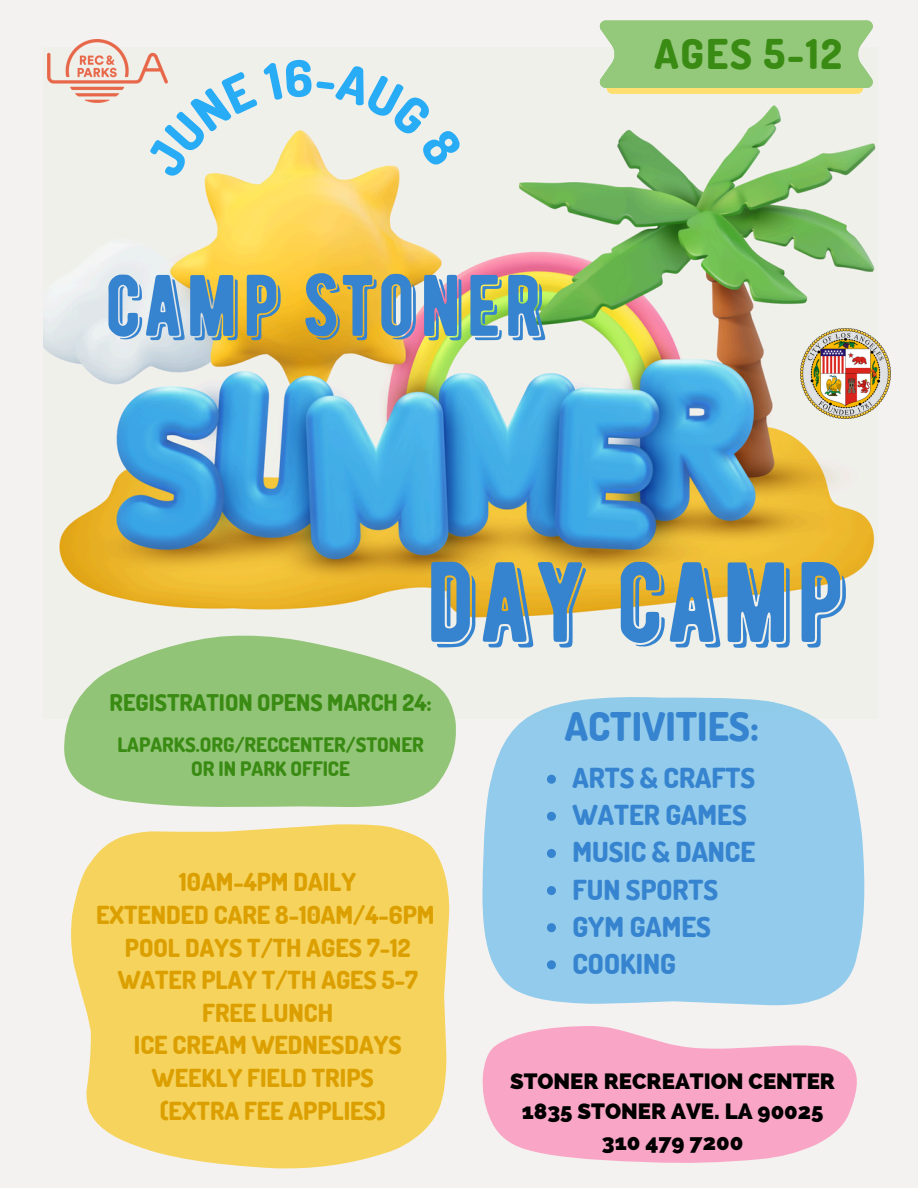
<style>
.page{position:relative;width:918px;height:1188px;background:#f4f2f0}
.page>*{position:absolute;margin:0;border:0;box-sizing:border-box;transform-origin:0 0}
.t1{font:113.7px "BERNIER Shade";letter-spacing:.005em;color:#3684cf}
.t2{font:87px "BERNIER Shade";letter-spacing:.005em;color:#3684cf}
.t3{font:800 40.95px "Dosis";letter-spacing:.045em;color:#3a8b13}
.t4{font:800 39.45px "Dosis";color:#3684cf}
.t5{font:800 27.6px "Dosis";color:#3684cf}
.t6{font:800 24.9px/32.7px "Dosis";color:#dc9f00;text-align:center}
.t7{font:800 22.95px "Dosis";color:#3a8b13}
.t8{font:800 22.2px "Raleway";color:#000}
.t9{font:800 19.95px "Dosis";color:#3a8b13}
</style>
<div class="page">
<img style="left:43px;top:105px;width:833px;height:513px">
<svg style="left:599px;top:20px;width:274px;height:74px;background:#a1cc80"></svg>
<svg style="left:71px;top:824px;width:378px;height:345px;background:#f4d66b"></svg>
<svg style="left:482px;top:1026px;width:375px;height:137px;fill:#f9a6c6"></svg>
<svg style="left:482px;top:697px;width:383px;height:308px;background:#9aceeb"></svg>
<svg style="left:64px;top:635px;width:392px;height:172px;fill:#93c579"></svg>
<svg style="left:547px;top:775px;width:9px;height:9px"></svg>
<svg style="left:547px;top:812px;width:9px;height:9px"></svg>
<svg style="left:547px;top:849px;width:9px;height:9px"></svg>
<svg style="left:547px;top:886px;width:9px;height:9px"></svg>
<svg style="left:547px;top:923px;width:9px;height:9px"></svg>
<svg style="left:547px;top:960px;width:9px;height:9px"></svg>
<img style="left:47px;top:40px;width:112px;height:63px">
<img style="left:800px;top:328px;width:90px;height:90px">
<svg style="left:144px;top:59px;width:320px;height:120px"></svg>
<p class="t2" style="left:105px;top:253px;width:443px">CAMP STONER</p>
<p class="t3" style="left:655px;top:27px;width:189px">AGES 5-12</p>
<p class="t1" style="left:426px;top:534px;width:424px">DAY CAMP</p>
<p class="t7" style="left:110px;top:688px;width:323px">REGISTRATION OPENS MARCH 24:</p>
<p class="t9" style="left:117px;top:732px;width:308px">LAPARKS.ORG/RECCENTER/STONER</p>
<p class="t9" style="left:191px;top:755px;width:160px">OR IN PARK OFFICE</p>
<p class="t6" style="left:96px;top:865px;width:340px">10AM-4PM DAILY<br>EXTENDED CARE 8-10AM/4-6PM<br>POOL DAYS T/TH AGES 7-12<br>WATER PLAY T/TH AGES 5-7<br>FREE LUNCH<br>ICE CREAM WEDNESDAYS<br>WEEKLY FIELD TRIPS<br>(EXTRA FEE APPLIES)</p>
<p class="t4" style="left:565px;top:700px;width:196px">ACTIVITIES:</p>
<p class="t5" style="left:572px;top:760px;width:184px">ARTS &amp; CRAFTS</p>
<h5 class="t5" style="left:572px;top:797px;width:176px">WATER GAMES</h5>
<p class="t5" style="left:572px;top:834px;width:184px">MUSIC &amp; DANCE</p>
<p class="t5" style="left:572px;top:871px;width:147px">FUN SPORTS</p>
<p class="t5" style="left:572px;top:908px;width:140px">GYM GAMES</p>
<p class="t5" style="left:572px;top:945px;width:105px">COOKING</p>
<p class="t8" style="left:510px;top:1068px;width:327px">STONER RECREATION CENTER</p>
<p class="t8" style="left:522px;top:1099px;width:303px">1835 STONER AVE. LA 90025</p>
<p class="t8" style="left:602px;top:1129px;width:143px">310 479 7200</p>
</div>
